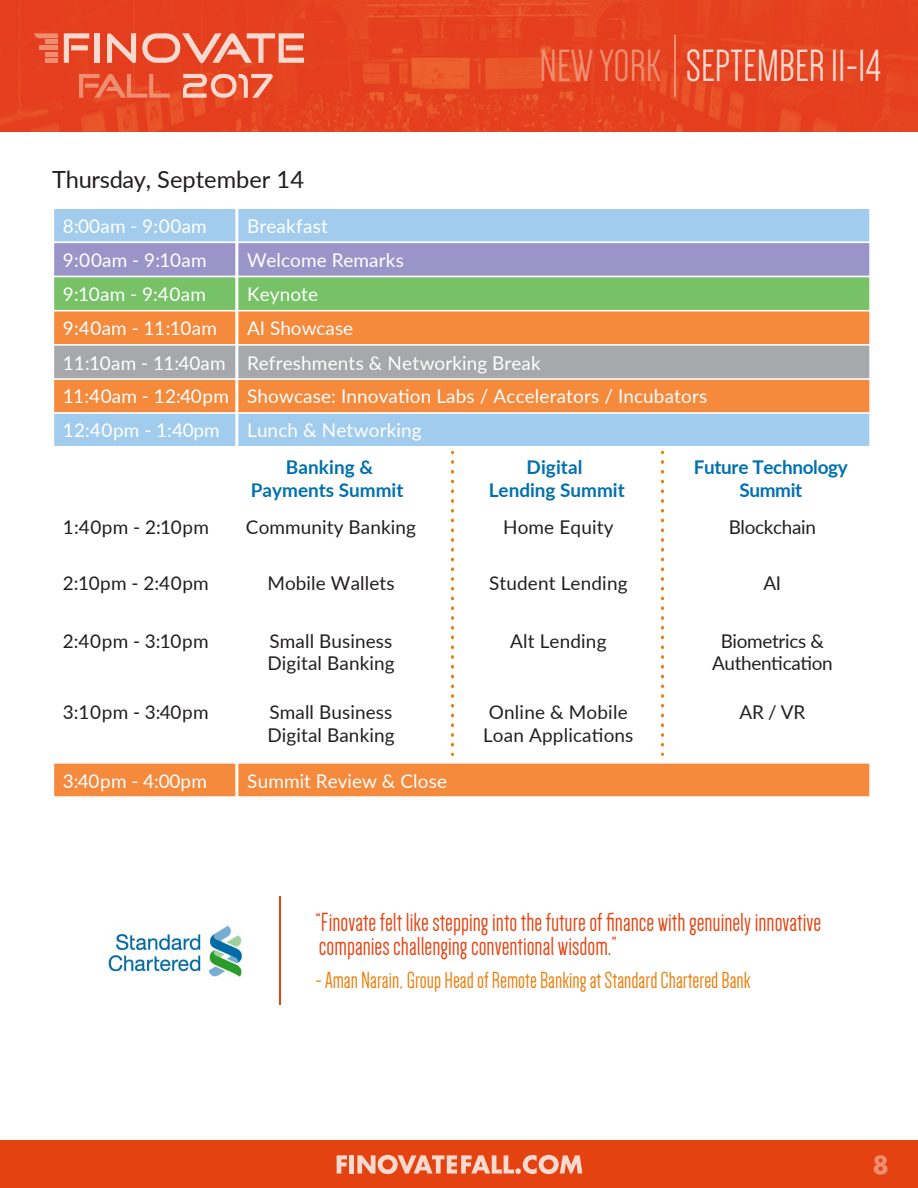
<style>
.page{position:relative;width:918px;height:1188px;background:#fff}
.page>*{position:absolute;margin:0;border:0;box-sizing:border-box;transform-origin:0 0}
.t1{font:46.5px "Dense";color:#fadacf}
.t2{font:27px/24px "Dense";color:#e44311}
.t3{font:24px "Dense";color:#ee7a04}
.t4{font:700 24px "Futura Std";color:#ef8e70}
.t5{font:23.7px "Lato";color:#231f20}
.t6{font:18.9px/33.9px "Lato";letter-spacing:.005em;color:#fff}
.t7{font:18.9px/22.6px "Lato";letter-spacing:.005em;color:#231f20}
.t8{font:700 18.9px/22.6px "Lato";color:#0070af;text-align:center}
.t9{font:18.9px/22.6px "Lato";letter-spacing:-.015em;color:#231f20;text-align:center}
.s1{color:#ef8e70}
</style>
<div class="page">
<div style="left:0;top:1140px;width:918px;height:48px;background:#e44311"></div>
<svg style="left:337px;top:1155px;width:10px;height:19px"></svg>
<hr style="left:350px;top:1155px;width:4px;height:19px;background:#fadacf">
<svg style="left:357px;top:1155px;width:225px;height:19px"></svg>
<img style="left:0;top:0;width:918px;height:131px">
<hr style="left:674px;top:35px;width:2px;height:61px;background:#ef8e70">
<svg style="left:64px;top:33px;width:25px;height:30px"></svg>
<div style="left:95px;top:33px;width:5px;height:30px;background:#fadacf"></div>
<svg style="left:107px;top:33px;width:29px;height:30px"></svg>
<svg style="left:142px;top:33px;width:162px;height:30px"></svg>
<div style="left:40px;top:45px;width:18px;height:5px;background:#ef8e70"></div>
<div style="left:45px;top:39px;width:13px;height:5px;background:#ef8e70"></div>
<hr style="left:45px;top:52px;width:13px;height:4px;background:#ef8e70">
<div style="left:45px;top:58px;width:13px;height:5px;background:#ef8e70"></div>
<svg style="left:34px;top:33px;width:24px;height:5px"></svg>
<svg style="left:79px;top:74px;width:91px;height:24px"></svg>
<svg style="left:183px;top:74px;width:90px;height:24px"></svg>
<div style="left:237px;top:412px;width:634px;height:35px;background:#a1cced;border:2px solid #fff"></div>
<div style="left:53px;top:412px;width:184px;height:35px;background:#a1cced;border:2px solid #fff"></div>
<div style="left:237px;top:207px;width:634px;height:36px;background:#a1cced;border:2px solid #fff"></div>
<div style="left:53px;top:207px;width:184px;height:36px;background:#a1cced;border:2px solid #fff"></div>
<div style="left:237px;top:242px;width:634px;height:35px;background:#9a94c8;border:2px solid #fff"></div>
<div style="left:53px;top:242px;width:184px;height:35px;background:#9a94c8;border:2px solid #fff"></div>
<div style="left:237px;top:276px;width:634px;height:35px;background:#77c167;border:2px solid #fff"></div>
<div style="left:53px;top:276px;width:184px;height:35px;background:#77c167;border:2px solid #fff"></div>
<div style="left:237px;top:310px;width:634px;height:36px;background:#f5893c;border:2px solid #fff"></div>
<div style="left:53px;top:310px;width:184px;height:36px;background:#f5893c;border:2px solid #fff"></div>
<div style="left:237px;top:762px;width:634px;height:36px;background:#f5893c;border:2px solid #fff"></div>
<div style="left:53px;top:762px;width:184px;height:36px;background:#f5893c;border:2px solid #fff"></div>
<div style="left:237px;top:378px;width:634px;height:36px;background:#f5893c;border:2px solid #fff"></div>
<div style="left:53px;top:378px;width:184px;height:36px;background:#f5893c;border:2px solid #fff"></div>
<div style="left:237px;top:344px;width:634px;height:36px;background:#a6a8ab;border:2px solid #fff"></div>
<div style="left:53px;top:344px;width:184px;height:36px;background:#a6a8ab;border:2px solid #fff"></div>
<svg style="left:451px;top:462px;width:3px;height:293px"></svg>
<svg style="left:661px;top:462px;width:3px;height:293px"></svg>
<hr style="left:279px;top:897px;width:1px;height:108px;background:#e44311">
<img style="left:108px;top:925px;width:135px;height:52px">
<h1 class="t1" style="left:540px;top:43px;width:343px"><span class="s1">NEW YORK</span> SEPTEMBER 11-14</h1>
<p class="t5" style="left:52px;top:162px;width:253px">Thursday, September 14</p>
<p class="t6" style="left:63px;top:208px;width:145px">8:00am - 9:00am</p>
<p class="t6" style="left:247px;top:208px;width:82px">Breakfast</p>
<p class="t6" style="left:63px;top:242px;width:145px">9:00am - 9:10am</p>
<p class="t6" style="left:247px;top:242px;width:158px">Welcome Remarks</p>
<p class="t6" style="left:63px;top:277px;width:145px">9:10am - 9:40am</p>
<p class="t6" style="left:247px;top:277px;width:73px">Keynote</p>
<p class="t6" style="left:63px;top:311px;width:156px">9:40am - 11:10am</p>
<p class="t6" style="left:63px;top:311px;width:646px;text-indent:184px">AI Showcase<br>11:10am - 11:40am Refreshments &amp; Networking Break<br>11:40am - 12:40pm Showcase: Innovation Labs / Accelerators / Incubators 12:40pm - 1:40pm</p>
<p class="t6" style="left:247px;top:413px;width:176px">Lunch &amp; Networking</p>
<p class="t8" style="left:251px;top:455px;width:154px">Banking &amp;<br>Payments Summit</p>
<p class="t8" style="left:489px;top:455px;width:138px">Digital<br>Lending Summit</p>
<p class="t8" style="left:694px;top:455px;width:156px">Future Technology<br>Summit</p>
<p class="t7" style="left:63px;top:515px;width:147px">1:40pm - 2:10pm</p>
<p class="t7" style="left:63px;top:571px;width:147px">2:10pm - 2:40pm</p>
<p class="t7" style="left:246px;top:515px;width:172px">Community Banking</p>
<p class="t7" style="left:503px;top:515px;width:112px">Home Equity</p>
<p class="t9" style="left:729px;top:515px;width:89px">Blockchain</p>
<p class="t7" style="left:267px;top:571px;width:129px">Mobile Wallets</p>
<p class="t7" style="left:489px;top:571px;width:140px">Student Lending</p>
<p class="t7" style="left:763px;top:571px;width:19px">AI</p>
<p class="t7" style="left:63px;top:629px;width:147px">2:40pm - 3:10pm</p>
<p class="t7" style="left:267px;top:629px;width:129px">Small Business<br>Digital Banking</p>
<p class="t7" style="left:510px;top:629px;width:98px">Alt Lending</p>
<p class="t9" style="left:712px;top:629px;width:122px">Biometrics &amp;<br>Authentication</p>
<p class="t7" style="left:63px;top:700px;width:147px">3:10pm - 3:40pm</p>
<p class="t7" style="left:267px;top:700px;width:129px">Small Business<br>Digital Banking</p>
<p class="t7" style="left:483px;top:700px;width:152px;text-align:center">Online &amp; Mobile<br>Loan Applications</p>
<p class="t7" style="left:740px;top:700px;width:67px">AR / VR</p>
<p class="t6" style="left:63px;top:763px;width:146px">3:40pm - 4:00pm</p>
<p class="t6" style="left:247px;top:763px;width:202px">Summit Review &amp; Close</p>
<h2 class="t2" style="left:315px;top:911px;width:507px">“Finovate felt like stepping into the future of finance with genuinely innovative companies challenging conventional wisdom.”</h2>
<p class="t3" style="left:315px;top:968px;width:437px">- Aman Narain, Group Head of Remote Banking at Standard Chartered Bank</p>
<p class="t4" style="left:873px;top:1149px;width:18px">8</p>
</div>
